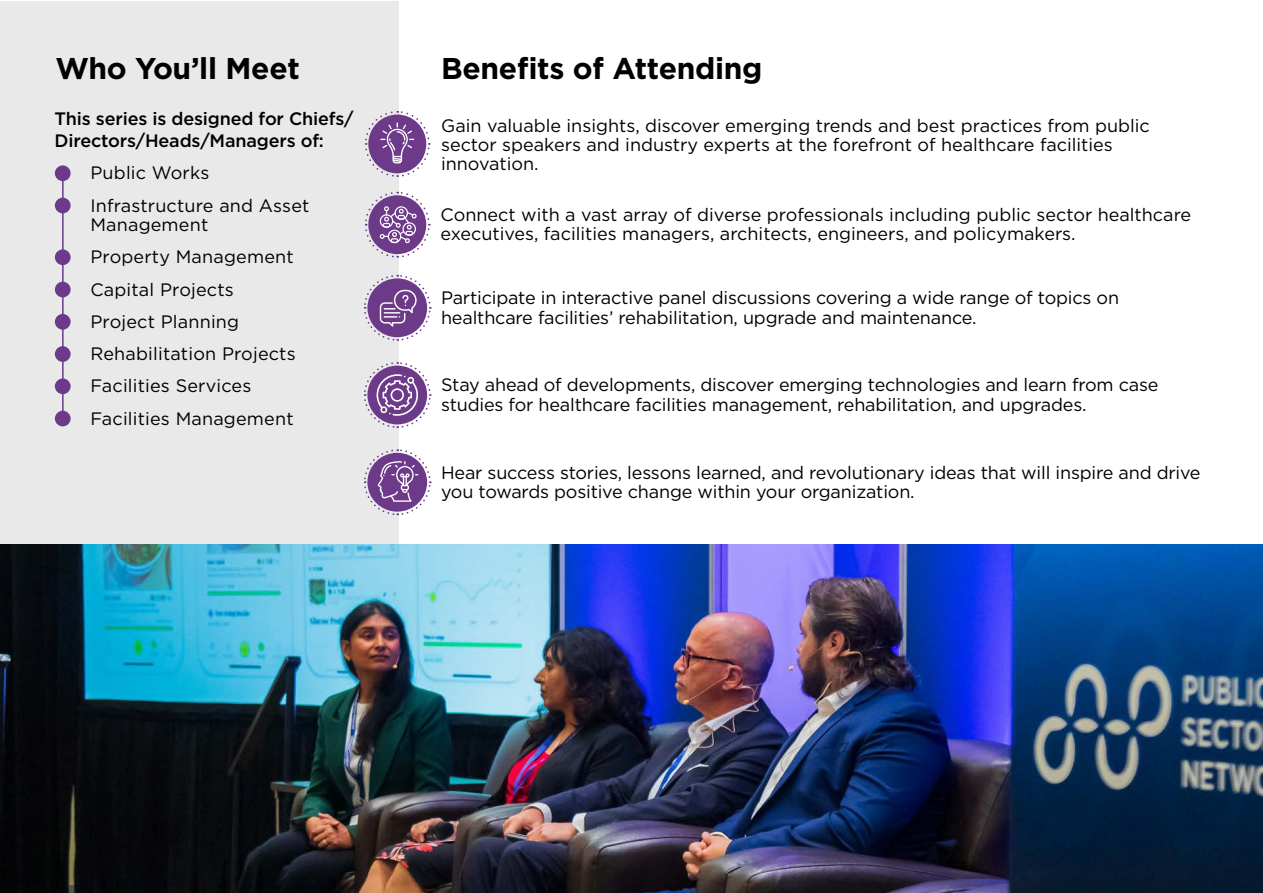
<style>
.page{position:relative;width:1263px;height:893px;background:#fff}
.page>*{position:absolute;margin:0;border:0;box-sizing:border-box;transform-origin:0 0}
.t1{font:700 30px "Gotham";letter-spacing:-.01em;color:#000}
.t2{font:18px/19.4px "Gotham";letter-spacing:-.01em;color:#000}
.t3{font:18px/19.5px "Gotham";letter-spacing:.01em;color:#000}
.t4{font:500 18px/21.6px "Gotham";letter-spacing:-.01em;color:#000}
.s1{font-size:60px;color:#6d3a89}
</style>
<div class="page">
<div style="left:0;top:1px;width:399px;height:892px;background:#e9e9ea"></div>
<hr style="left:62px;top:169px;width:2px;height:255px;background:#6d3a89">
<img style="left:0;top:544px;width:1263px;height:349px">
<svg style="left:364px;top:274px;width:68px;height:67px"></svg>
<svg style="left:365px;top:111px;width:66px;height:66px"></svg>
<svg style="left:364px;top:191px;width:67px;height:67px"></svg>
<svg style="left:364px;top:362px;width:68px;height:66px"></svg>
<svg style="left:364px;top:449px;width:68px;height:67px"></svg>
<h1 class="t1" style="left:55px;top:49px;width:246px">Who You’ll Meet</h1>
<p class="t4" style="left:55px;top:108px;width:300px">This series is designed for Chiefs/<br>Directors/Heads/Managers of:</p>
<p class="t3" style="left:48px;top:163px;width:163px"><span class="s1">•</span> Public Works</p>
<p class="t3" style="left:90px;top:195px;width:221px;text-indent:-42px"><span class="s1">•</span> Infrastructure and Asset<br>Management</p>
<p class="t3" style="left:48px;top:247px;width:247px"><span class="s1">•</span> Property Management</p>
<p class="t3" style="left:48px;top:279px;width:187px"><span class="s1">•</span> Capital Projects</p>
<p class="t3" style="left:48px;top:311px;width:192px"><span class="s1">•</span> Project Planning</p>
<p class="t3" style="left:48px;top:344px;width:249px"><span class="s1">•</span> Rehabilitation Projects</p>
<p class="t3" style="left:48px;top:376px;width:204px"><span class="s1">•</span> Facilities Services</p>
<p class="t3" style="left:48px;top:408px;width:247px"><span class="s1">•</span> Facilities Management</p>
<h1 class="t1" style="left:441px;top:49px;width:323px">Benefits of Attending</h1>
<p class="t2" style="left:441px;top:115px;width:710px">Gain valuable insights, discover emerging trends and best practices from public sector speakers and industry experts at the forefront of healthcare facilities innovation.</p>
<p class="t2" style="left:441px;top:205px;width:752px">Connect with a vast array of diverse professionals including public sector healthcare executives, facilities managers, architects, engineers, and policymakers.</p>
<p class="t2" style="left:441px;top:288px;width:680px">Participate in interactive panel discussions covering a wide range of topics on healthcare facilities’ rehabilitation, upgrade and maintenance.</p>
<p class="t2" style="left:441px;top:375px;width:719px">Stay ahead of developments, discover emerging technologies and learn from case studies for healthcare facilities management, rehabilitation, and upgrades.</p>
<p class="t2" style="left:441px;top:462px;width:761px">Hear success stories, lessons learned, and revolutionary ideas that will inspire and drive you towards positive change within your organization.</p>
</div>
